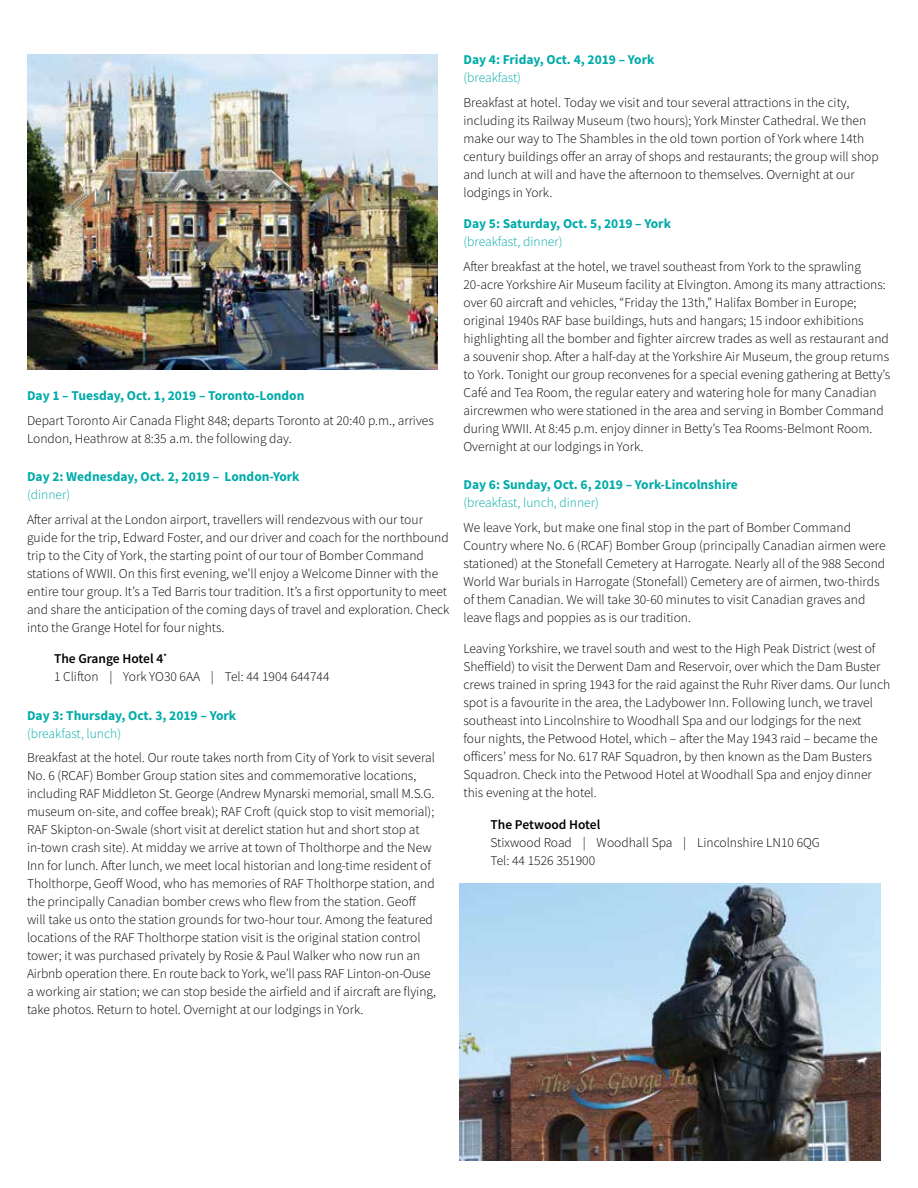
<style>
.page{position:relative;width:918px;height:1188px;background:#fff}
.page>*{position:absolute;margin:0;border:0;box-sizing:border-box;transform-origin:0 0}
.t1{font:300 13.5px/18px "Source Sans Pro";color:#000}
.t2{font:700 13.5px "Source Sans Pro";color:#00aba9}
.t3{font:300 13.5px "Source Sans Pro";color:#00aba9}
.t4{font:600 13.5px "Source Sans Pro";color:#000}
.s1{font-weight:600}
</style>
<div class="page">
<img style="left:27px;top:54px;width:410px;height:315px">
<img style="left:459px;top:883px;width:421px;height:278px">
<p class="t2" style="left:27px;top:387px;width:279px">Day 1 – Tuesday, Oct. 1, 2019 – Toronto-London</p>
<p class="t1" style="left:27px;top:411px;width:408px">Depart Toronto Air Canada Flight 848; departs Toronto at 20:40 p.m., arrives<br>London, Heathrow at 8:35 a.m. the following day.</p>
<p class="t2" style="left:27px;top:467px;width:274px">Day 2: Wednesday, Oct. 2, 2019 – London-York</p>
<p class="t3" style="left:27px;top:486px;width:45px">(dinner)</p>
<p class="t1" style="left:27px;top:510px;width:424px">After arrival at the London airport, travellers will rendezvous with our tour guide for the trip, Edward Foster, and our driver and coach for the northbound trip to the City of York, the starting point of our tour of Bomber Command stations of WWII. On this first evening, we’ll enjoy a Welcome Dinner with the entire tour group. It’s a Ted Barris tour tradition. It’s a first opportunity to meet and share the anticipation of the coming days of travel and exploration. Check into the Grange Hotel for four nights.</p>
<p class="t1" style="left:54px;top:650px;width:277px"><span class="s1">The Grange Hotel 4</span><sup>*<br></sup>1 Clifton | York YO30 6AA | Tel: 44 1904 644744</p>
<p class="t2" style="left:27px;top:706px;width:211px">Day 3: Thursday, Oct. 3, 2019 – York</p>
<p class="t3" style="left:27px;top:725px;width:96px">(breakfast, lunch)</p>
<p class="t1" style="left:27px;top:749px;width:411px">Breakfast at the hotel. Our route takes north from City of York to visit several No. 6 (RCAF) Bomber Group station sites and commemorative locations, including RAF Middleton St. George (Andrew Mynarski memorial, small M.S.G. museum on-site, and coffee break); RAF Croft (quick stop to visit memorial); RAF Skipton-on-Swale (short visit at derelict station hut and short stop at in-town crash site). At midday we arrive at town of Tholthorpe and the New Inn for lunch. After lunch, we meet local historian and long-time resident of Tholthorpe, Geoff Wood, who has memories of RAF Tholthorpe station, and the principally Canadian bomber crews who flew from the station. Geoff will take us onto the station grounds for two-hour tour. Among the featured locations of the RAF Tholthorpe station visit is the original station control tower; it was purchased privately by Rosie &amp; Paul Walker who now run an Airbnb operation there. En route back to York, we’ll pass RAF Linton-on-Ouse a working air station; we can stop beside the airfield and if aircraft are flying, take photos. Return to hotel. Overnight at our lodgings in York.</p>
<p class="t2" style="left:463px;top:50px;width:193px">Day 4: Friday, Oct. 4, 2019 – York</p>
<p class="t3" style="left:463px;top:69px;width:59px">(breakfast)</p>
<p class="t1" style="left:463px;top:93px;width:417px">Breakfast at hotel. Today we visit and tour several attractions in the city, including its Railway Museum (two hours); York Minster Cathedral. We then make our way to The Shambles in the old town portion of York where 14th century buildings offer an array of shops and restaurants; the group will shop and lunch at will and have the afternoon to themselves. Overnight at our lodgings in York.</p>
<p class="t2" style="left:463px;top:215px;width:209px">Day 5: Saturday, Oct. 5, 2019 – York</p>
<p class="t3" style="left:463px;top:233px;width:101px">(breakfast, dinner)</p>
<p class="t1" style="left:463px;top:258px;width:428px">After breakfast at the hotel, we travel southeast from York to the sprawling 20-acre Yorkshire Air Museum facility at Elvington. Among its many attractions: over 60 aircraft and vehicles, “Friday the 13th,” Halifax Bomber in Europe; original 1940s RAF base buildings, huts and hangars; 15 indoor exhibitions highlighting all the bomber and fighter aircrew trades as well as restaurant and a souvenir shop. After a half-day at the Yorkshire Air Museum, the group returns to York. Tonight our group reconvenes for a special evening gathering at Betty’s Café and Tea Room, the regular eatery and watering hole for many Canadian aircrewmen who were stationed in the area and serving in Bomber Command during WWII. At 8:45 p.m. enjoy dinner in Betty’s Tea Rooms-Belmont Room.<br>Overnight at our lodgings in York.</p>
<p class="t2" style="left:463px;top:476px;width:276px">Day 6: Sunday, Oct. 6, 2019 – York-Lincolnshire</p>
<p class="t3" style="left:463px;top:494px;width:137px">(breakfast, lunch, dinner)</p>
<p class="t1" style="left:463px;top:518px;width:424px">We leave York, but make one final stop in the part of Bomber Command Country where No. 6 (RCAF) Bomber Group (principally Canadian airmen were stationed) at the Stonefall Cemetery at Harrogate. Nearly all of the 988 Second World War burials in Harrogate (Stonefall) Cemetery are of airmen, two-thirds of them Canadian. We will take 30-60 minutes to visit Canadian graves and leave flags and poppies as is our tradition.</p>
<p class="t1" style="left:463px;top:640px;width:428px">Leaving Yorkshire, we travel south and west to the High Peak District (west of Sheffield) to visit the Derwent Dam and Reservoir, over which the Dam Buster crews trained in spring 1943 for the raid against the Ruhr River dams. Our lunch spot is a favourite in the area, the Ladybower Inn. Following lunch, we travel southeast into Lincolnshire to Woodhall Spa and our lodgings for the next<br>four nights, the Petwood Hotel, which – after the May 1943 raid – became the officers’ mess for No. 617 RAF Squadron, by then known as the Dam Busters Squadron. Check into the Petwood Hotel at Woodhall Spa and enjoy dinner this evening at the hotel.</p>
<p class="t4" style="left:490px;top:816px;width:111px">The Petwood Hotel</p>
<p class="t1" style="left:490px;top:833px;width:331px">Stixwood Road | Woodhall Spa | Lincolnshire LN10 6QG<br>Tel: 44 1526 351900</p>
</div>
